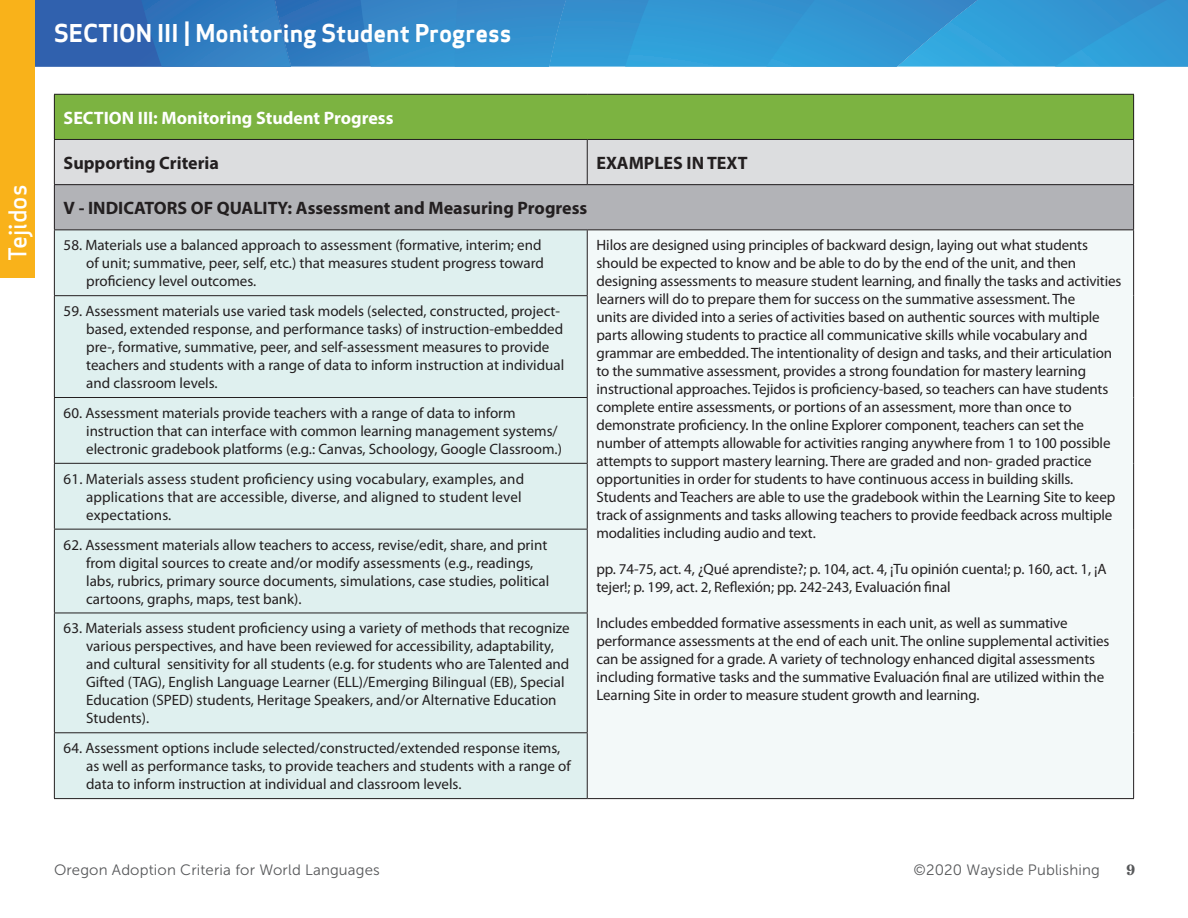
<style>
.page{position:relative;width:1188px;height:918px;background:#fff}
.page>*{position:absolute;margin:0;border:0;box-sizing:border-box;transform-origin:0 0}
.t1{font:700 24px "Apex Sans";color:#fff}
.t2{font:500 24px "Apex Sans";color:#fff}
.t3{font:700 18px "Myriad Pro";color:#231f20}
.t4{font:700 18px "Myriad Pro";color:#fff}
.t5{font:15px/18px "Myriad Pro";letter-spacing:-.01em;color:#231f20}
.t6{font:15px/18px "Myriad Pro";letter-spacing:.01em;color:#231f20}
.t7{font:15px "Museo Sans 300";letter-spacing:.01em;color:#57585a}
.t8{font:700 15px "New Century Schlbk LT Std";color:#57585a}
</style>
<div class="page">
<svg style="left:35px;top:0;width:1153px;height:67px;background:#328ccb"></svg>
<div style="left:0;top:0;width:35px;height:278px;background:#f9b21a"></div>
<div style="left:54px;top:94px;width:1080px;height:45px;background:#7cb341"></div>
<div style="left:55px;top:140px;width:1078px;height:44px;background:#dcdddf"></div>
<div style="left:54px;top:185px;width:1080px;height:45px;background:#b2b3b7"></div>
<div style="left:55px;top:230px;width:532px;height:568px;background:#dff0ef"></div>
<div style="left:587px;top:230px;width:547px;height:569px;background:#f3f9f9"></div>
<hr style="left:54px;top:95px;width:1px;height:44px;background:#231f20">
<hr style="left:54px;top:140px;width:1px;height:44px;background:#231f20">
<hr style="left:54px;top:185px;width:1px;height:44px;background:#231f20">
<hr style="left:54px;top:94px;width:533px;height:1px;background:#231f20">
<hr style="left:587px;top:94px;width:547px;height:1px;background:#231f20">
<hr style="left:54px;top:139px;width:533px;height:1px;background:#231f20">
<hr style="left:54px;top:295px;width:534px;height:1px;background:#231f20">
<hr style="left:54px;top:397px;width:534px;height:1px;background:#231f20">
<hr style="left:54px;top:463px;width:534px;height:1px;background:#231f20">
<hr style="left:54px;top:798px;width:533px;height:1px;background:#231f20">
<hr style="left:587px;top:139px;width:547px;height:1px;background:#231f20">
<hr style="left:587px;top:798px;width:547px;height:1px;background:#231f20">
<hr style="left:587px;top:140px;width:1px;height:44px;background:#231f20">
<hr style="left:1133px;top:95px;width:1px;height:44px;background:#231f20">
<hr style="left:1133px;top:140px;width:1px;height:44px;background:#231f20">
<hr style="left:1133px;top:185px;width:1px;height:44px;background:#231f20">
<hr style="left:54px;top:230px;width:1px;height:65px;background:#231f20">
<hr style="left:54px;top:296px;width:1px;height:101px;background:#231f20">
<hr style="left:54px;top:398px;width:1px;height:65px;background:#231f20">
<hr style="left:54px;top:464px;width:1px;height:65px;background:#231f20">
<hr style="left:54px;top:530px;width:1px;height:83px;background:#231f20">
<hr style="left:54px;top:613px;width:1px;height:119px;background:#231f20">
<hr style="left:54px;top:733px;width:1px;height:65px;background:#231f20">
<hr style="left:54px;top:184px;width:533px;height:1px;background:#231f20">
<hr style="left:54px;top:229px;width:533px;height:1px;background:#231f20">
<hr style="left:54px;top:529px;width:534px;height:1px;background:#231f20">
<hr style="left:54px;top:613px;width:534px;height:1px;background:#231f20">
<hr style="left:54px;top:732px;width:534px;height:1px;background:#231f20">
<hr style="left:587px;top:184px;width:547px;height:1px;background:#231f20">
<hr style="left:587px;top:229px;width:547px;height:1px;background:#231f20">
<hr style="left:587px;top:230px;width:1px;height:65px;background:#231f20">
<hr style="left:1133px;top:230px;width:1px;height:66px;background:#231f20">
<hr style="left:587px;top:296px;width:1px;height:101px;background:#231f20">
<hr style="left:1133px;top:296px;width:1px;height:102px;background:#231f20">
<hr style="left:587px;top:398px;width:1px;height:65px;background:#231f20">
<hr style="left:1133px;top:398px;width:1px;height:65px;background:#231f20">
<hr style="left:587px;top:464px;width:1px;height:65px;background:#231f20">
<hr style="left:1133px;top:463px;width:1px;height:66px;background:#231f20">
<hr style="left:587px;top:530px;width:1px;height:83px;background:#231f20">
<hr style="left:1133px;top:529px;width:1px;height:84px;background:#231f20">
<hr style="left:587px;top:613px;width:1px;height:119px;background:#231f20">
<hr style="left:1133px;top:613px;width:1px;height:120px;background:#231f20">
<hr style="left:587px;top:733px;width:1px;height:65px;background:#231f20">
<hr style="left:1133px;top:733px;width:1px;height:65px;background:#231f20">
<h1 class="t1" style="left:54px;top:18px;width:459px">SECTION III | Monitoring Student Progress</h1>
<h1 class="t2" style="left:-3px;top:261px;width:78px;rotate:-90deg">Tejidos</h1>
<p class="t4" style="left:64px;top:106px;width:331px">SECTION III: Monitoring Student Progress</p>
<p class="t3" style="left:64px;top:151px;width:157px">Supporting Criteria</p>
<p class="t3" style="left:597px;top:151px;width:153px">EXAMPLES IN TEXT</p>
<p class="t3" style="left:64px;top:196px;width:525px">V - INDICATORS OF QUALITY: Assessment and Measuring Progress</p>
<p class="t5" style="left:86px;top:237px;width:459px;text-indent:-22px">58. Materials use a balanced approach to assessment (formative, interim; end of unit; summative, peer, self, etc.) that measures student progress toward proficiency level outcomes.</p>
<p class="t5" style="left:597px;top:237px;width:526px">Hilos are designed using principles of backward design, laying out what students should be expected to know and be able to do by the end of the unit, and then designing assessments to measure student learning, and finally the tasks and activities learners will do to prepare them for success on the summative assessment. The<br>units are divided into a series of activities based on authentic sources with multiple parts allowing students to practice all communicative skills while vocabulary and grammar are embedded. The intentionality of design and tasks, and their articulation to the summative assessment, provides a strong foundation for mastery learning instructional approaches. Tejidos is proficiency-based, so teachers can have students complete entire assessments, or portions of an assessment, more than once to demonstrate proficiency. In the online Explorer component, teachers can set the number of attempts allowable for activities ranging anywhere from 1 to 100 possible attempts to support mastery learning. There are graded and non- graded practice opportunities in order for students to have continuous access in building skills.<br>Students and Teachers are able to use the gradebook within the Learning Site to keep track of assignments and tasks allowing teachers to provide feedback across multiple modalities including audio and text.</p>
<p class="t5" style="left:597px;top:561px;width:512px">pp. 74-75, act. 4, ¿Qué aprendiste?; p. 104, act. 4, ¡Tu opinión cuenta!; p. 160, act. 1, ¡A tejer!; p. 199, act. 2, Reflexión; pp. 242-243, Evaluación final</p>
<p class="t5" style="left:597px;top:615px;width:514px">Includes embedded formative assessments in each unit, as well as summative performance assessments at the end of each unit. The online supplemental activities can be assigned for a grade. A variety of technology enhanced digital assessments including formative tasks and the summative Evaluación final are utilized within the Learning Site in order to measure student growth and learning.</p>
<p class="t5" style="left:86px;top:302px;width:480px;text-indent:-22px">59. Assessment materials use varied task models (selected, constructed, project&shy;based, extended response, and performance tasks) of instruction-embedded pre-, formative, summative, peer, and self-assessment measures to provide teachers and students with a range of data to inform instruction at individual and classroom levels.</p>
<p class="t5" style="left:86px;top:404px;width:477px;text-indent:-22px">60. Assessment materials provide teachers with a range of data to inform instruction that can interface with common learning management systems/ electronic gradebook platforms (e.g.: Canvas, Schoology, Google Classroom.)</p>
<p class="t6" style="left:86px;top:470px;width:439px;text-indent:-22px">61. Materials assess student proficiency using vocabulary, examples, and applications that are accessible, diverse, and aligned to student level expectations.</p>
<p class="t5" style="left:86px;top:536px;width:465px;text-indent:-22px">62. Assessment materials allow teachers to access, revise/edit, share, and print from digital sources to create and/or modify assessments (e.g., readings, labs, rubrics, primary source documents, simulations, case studies, political cartoons, graphs, maps, test bank).</p>
<p class="t5" style="left:86px;top:620px;width:485px;text-indent:-22px">63. Materials assess student proficiency using a variety of methods that recognize various perspectives, and have been reviewed for accessibility, adaptability, and cultural sensitivity for all students (e.g. for students who are Talented and Gifted (TAG), English Language Learner (ELL)/Emerging Bilingual (EB), Special Education (SPED) students, Heritage Speakers, and/or Alternative Education Students).</p>
<p class="t5" style="left:86px;top:740px;width:486px;text-indent:-22px">64. Assessment options include selected/constructed/extended response items, as well as performance tasks, to provide teachers and students with a range of data to inform instruction at individual and classroom levels.</p>
<p class="t7" style="left:54px;top:862px;width:327px">Oregon Adoption Criteria for World Languages</p>
<p class="t7" style="left:913px;top:862px;width:188px">©2020 Wayside Publishing</p>
<p class="t8" style="left:1126px;top:860px;width:10px">9</p>
</div>
